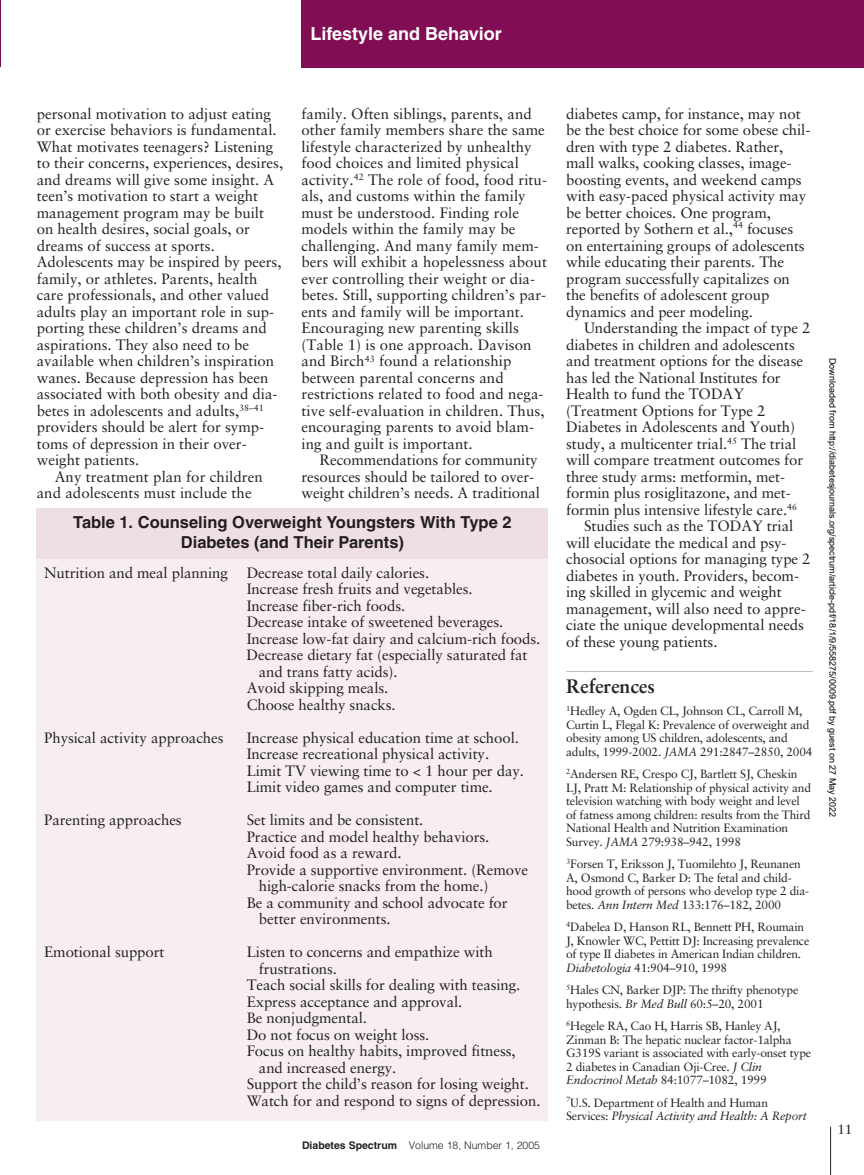
<style>
.page{position:relative;width:864px;height:1175px;background:#fff}
.page>*{position:absolute;margin:0;border:0;box-sizing:border-box;transform-origin:0 0}
.t1{font:700 19.5px "Sabon";letter-spacing:-.005em;color:#231f20}
.t2{font:700 18px "Helvetica";color:#fff}
.t3{font:700 16.5px/19.5px "Helvetica";color:#231f20;text-align:center}
.t4{font:15px/16.5px "Sabon";letter-spacing:-.005em;color:#231f20}
.t5{font:13.5px "Sabon";color:#231f20}
.t6{font:12px/13.5px "Sabon";letter-spacing:-.015em;color:#231f20}
.t7{font:300 10.5px "Helvetica";color:#231f20}
.t8{font:9px "Arial";color:#000}
.s1{font-weight:700}
.s2{font-style:italic}
</style>
<div class="page">
<hr style="left:566px;top:671px;width:247px;height:1px;background:#bcbdc0">
<hr style="left:830px;top:1126px;width:1px;height:48px;background:#231f20">
<div style="left:301px;top:0;width:563px;height:68px;background:#810e54"></div>
<hr style="left:0;top:0;width:1px;height:67px;background:#810e54">
<div style="left:37px;top:558px;width:511px;height:562px;background:#f6eef2"></div>
<div style="left:37px;top:509px;width:511px;height:50px;background:#eedfe7"></div>
<p class="t2" style="left:310px;top:27px;width:193px">Lifestyle and Behavior</p>
<p class="t4" style="left:37px;top:106px;width:248px">personal motivation to adjust eating or exercise behaviors is fundamental.<br>What motivates teenagers? Listening to their concerns, experiences, desires, and dreams will give some insight. A teen’s motivation to start a weight management program may be built on health desires, social goals, or dreams of success at sports.<br>Adolescents may be inspired by peers, family, or athletes. Parents, health care professionals, and other valued adults play an important role in sup&shy;porting these children’s dreams and aspirations. They also need to be available when children’s inspiration wanes. Because depression has been associated with both obesity and dia&shy;betes in adolescents and adults,<sup>38–41 </sup>providers should be alert for symp&shy;toms of depression in their over&shy;weight patients.</p>
<p class="t4" style="left:37px;top:469px;width:228px;text-indent:18px">Any treatment plan for children and adolescents must include the</p>
<p class="t4" style="left:301px;top:106px;width:247px">family. Often siblings, parents, and other family members share the same lifestyle characterized by unhealthy food choices and limited physical activity.<sup>42</sup> The role of food, food ritu&shy;als, and customs within the family must be understood. Finding role models within the family may be challenging. And many family mem&shy;bers will exhibit a hopelessness about ever controlling their weight or dia&shy;betes. Still, supporting children’s par&shy;ents and family will be important.<br>Encouraging new parenting skills (Table 1) is one approach. Davison and Birch<sup>43</sup> found a relationship between parental concerns and restrictions related to food and nega&shy;tive self-evaluation in children. Thus, encouraging parents to avoid blam&shy;ing and guilt is important.</p>
<p class="t4" style="left:301px;top:453px;width:240px;text-indent:18px">Recommendations for community resources should be tailored to over&shy;weight children’s needs. A traditional</p>
<p class="t3" style="left:73px;top:514px;width:440px">Table 1. Counseling Overweight Youngsters With Type 2<br>Diabetes (and Their Parents)</p>
<p class="t4" style="left:44px;top:565px;width:185px">Nutrition and meal planning</p>
<p class="t4" style="left:247px;top:565px;width:184px">Decrease total daily calories.</p>
<p class="t4" style="left:247px;top:582px;width:228px">Increase fresh fruits and vegetables.</p>
<p class="t4" style="left:247px;top:598px;width:160px">Increase fiber-rich foods.</p>
<p class="t4" style="left:247px;top:615px;width:258px">Decrease intake of sweetened beverages.</p>
<p class="t4" style="left:247px;top:631px;width:295px">Increase low-fat dairy and calcium-rich foods.</p>
<p class="t4" style="left:247px;top:648px;width:283px">Decrease dietary fat (especially saturated fat</p>
<p class="t4" style="left:259px;top:664px;width:140px">and trans fatty acids).</p>
<p class="t4" style="left:247px;top:681px;width:143px">Avoid skipping meals.</p>
<p class="t4" style="left:247px;top:697px;width:151px">Choose healthy snacks.</p>
<p class="t4" style="left:44px;top:730px;width:181px">Physical activity approaches</p>
<p class="t4" style="left:247px;top:730px;width:279px">Increase physical education time at school.<br>Increase recreational physical activity.<br>Limit TV viewing time to &lt; 1 hour per day.<br>Limit video games and computer time.</p>
<p class="t4" style="left:44px;top:813px;width:139px">Parenting approaches</p>
<p class="t4" style="left:247px;top:813px;width:178px">Set limits and be consistent.</p>
<p class="t4" style="left:247px;top:829px;width:244px">Practice and model healthy behaviors.</p>
<p class="t4" style="left:247px;top:846px;width:156px">Avoid food as a reward.</p>
<p class="t4" style="left:247px;top:862px;width:283px">Provide a supportive environment. (Remove</p>
<p class="t4" style="left:259px;top:879px;width:231px">high-calorie snacks from the home.)</p>
<p class="t4" style="left:247px;top:895px;width:263px">Be a community and school advocate for</p>
<p class="t4" style="left:259px;top:912px;width:133px">better environments.</p>
<p class="t4" style="left:44px;top:945px;width:122px">Emotional support</p>
<p class="t4" style="left:247px;top:945px;width:248px">Listen to concerns and empathize with</p>
<p class="t4" style="left:259px;top:961px;width:80px">frustrations.</p>
<p class="t4" style="left:247px;top:978px;width:275px">Teach social skills for dealing with teasing.</p>
<p class="t4" style="left:247px;top:994px;width:217px">Express acceptance and approval.</p>
<p class="t4" style="left:247px;top:1011px;width:122px">Be nonjudgmental.</p>
<p class="t4" style="left:247px;top:1027px;width:184px">Do not focus on weight loss.</p>
<p class="t4" style="left:247px;top:1044px;width:271px">Focus on healthy habits, improved fitness,</p>
<p class="t4" style="left:259px;top:1060px;width:139px">and increased energy.</p>
<p class="t4" style="left:247px;top:1077px;width:284px">Support the child’s reason for losing weight.</p>
<p class="t4" style="left:247px;top:1093px;width:295px">Watch for and respond to signs of depression.</p>
<p class="t7" style="left:302px;top:1141px;width:240px"><span class="s1">Diabetes Spectrum</span> Volume 18, Number 1, 2005</p>
<p class="t4" style="left:566px;top:106px;width:246px">diabetes camp, for instance, may not be the best choice for some obese chil&shy;dren with type 2 diabetes. Rather, mall walks, cooking classes, image&shy;boosting events, and weekend camps with easy-paced physical activity may be better choices. One program, reported by Sothern et al.,<sup>44</sup> focuses on entertaining groups of adolescents while educating their parents. The program successfully capitalizes on the benefits of adolescent group dynamics and peer modeling.</p>
<p class="t4" style="left:584px;top:321px;width:228px">Understanding the impact of type 2</p>
<p class="t4" style="left:566px;top:337px;width:230px">diabetes in children and adolescents</p>
<p class="t4" style="left:566px;top:354px;width:238px">and treatment options for the disease</p>
<p class="t4" style="left:566px;top:370px;width:216px">has led the National Institutes for</p>
<p class="t4" style="left:566px;top:387px;width:180px">Health to fund the TODAY</p>
<p class="t4" style="left:566px;top:403px;width:201px">(Treatment Options for Type 2</p>
<p class="t4" style="left:566px;top:420px;width:230px">Diabetes in Adolescents and Youth)</p>
<p class="t4" style="left:566px;top:436px;width:232px">study, a multicenter trial.<sup>45</sup> The trial</p>
<p class="t4" style="left:566px;top:453px;width:239px">will compare treatment outcomes for</p>
<p class="t4" style="left:566px;top:469px;width:220px">three study arms: metformin, met-</p>
<p class="t4" style="left:566px;top:486px;width:226px">formin plus rosiglitazone, and met-</p>
<p class="t4" style="left:566px;top:502px;width:232px">formin plus intensive lifestyle care.<sup>46</sup></p>
<p class="t4" style="left:584px;top:519px;width:211px">Studies such as the TODAY trial</p>
<p class="t4" style="left:566px;top:535px;width:222px">will elucidate the medical and psy-</p>
<p class="t4" style="left:566px;top:552px;width:246px">chosocial options for managing type 2</p>
<p class="t4" style="left:566px;top:568px;width:234px">diabetes in youth. Providers, becom-</p>
<p class="t4" style="left:566px;top:585px;width:217px">ing skilled in glycemic and weight</p>
<p class="t4" style="left:566px;top:601px;width:241px">management, will also need to appre-</p>
<p class="t4" style="left:566px;top:618px;width:239px">ciate the unique developmental needs</p>
<p class="t4" style="left:566px;top:634px;width:153px">of these young patients.</p>
<h1 class="t1" style="left:566px;top:677px;width:90px">References</h1>
<p class="t6" style="left:566px;top:705px;width:248px"><sup>1</sup>Hedley A, Ogden CL, Johnson CL, Carroll M, Curtin L, Flegal K: Prevalence of overweight and obesity among US children, adolescents, and adults, 1999-2002. <span class="s2">JAMA</span> 291:2847–2850, 2004</p>
<p class="t6" style="left:566px;top:768px;width:246px"><sup>2</sup>Andersen RE, Crespo CJ, Bartlett SJ, Cheskin LJ, Pratt M: Relationship of physical activity and television watching with body weight and level of fatness among children: results from the Third National Health and Nutrition Examination Survey. <span class="s2">JAMA</span> 279:938–942, 1998</p>
<p class="t6" style="left:566px;top:858px;width:245px"><sup>3</sup>Forsen T, Eriksson J, Tuomilehto J, Reunanen A, Osmond C, Barker D: The fetal and child&shy;hood growth of persons who develop type 2 dia&shy;betes. <span class="s2">Ann Intern Med</span> 133:176–182, 2000</p>
<p class="t6" style="left:566px;top:921px;width:245px"><sup>4</sup>Dabelea D, Hanson RL, Bennett PH, Roumain J, Knowler WC, Pettitt DJ: Increasing prevalence of type II diabetes in American Indian children.<br><span class="s2">Diabetologia</span> 41:904–910, 1998</p>
<p class="t6" style="left:566px;top:984px;width:234px"><sup>5</sup>Hales CN, Barker DJP: The thrifty phenotype hypothesis. <span class="s2">Br Med Bull</span> 60:5–20, 2001</p>
<p class="t6" style="left:566px;top:1020px;width:247px"><sup>6</sup>Hegele RA, Cao H, Harris SB, Hanley AJ, Zinman B: The hepatic nuclear factor-1alpha G319S variant is associated with early-onset type 2 diabetes in Canadian Oji-Cree. <span class="s2">J Clin Endocrinol Metab</span> 84:1077–1082, 1999</p>
<p class="t6" style="left:566px;top:1096px;width:242px"><sup>7</sup>U.S. Department of Health and Human<br>Services: <span class="s2">Physical Activity and Health: A Report</span></p>
<p class="t8" style="left:836px;top:358px;width:460px;rotate:90deg">Downloaded from http://diabetesjournals.org/spectrum/article-pdf/18/1/9/558275/0009.pdf by guest on 27 May 2022</p>
<p class="t5" style="left:837px;top:1123px;width:17px">11</p>
</div>
